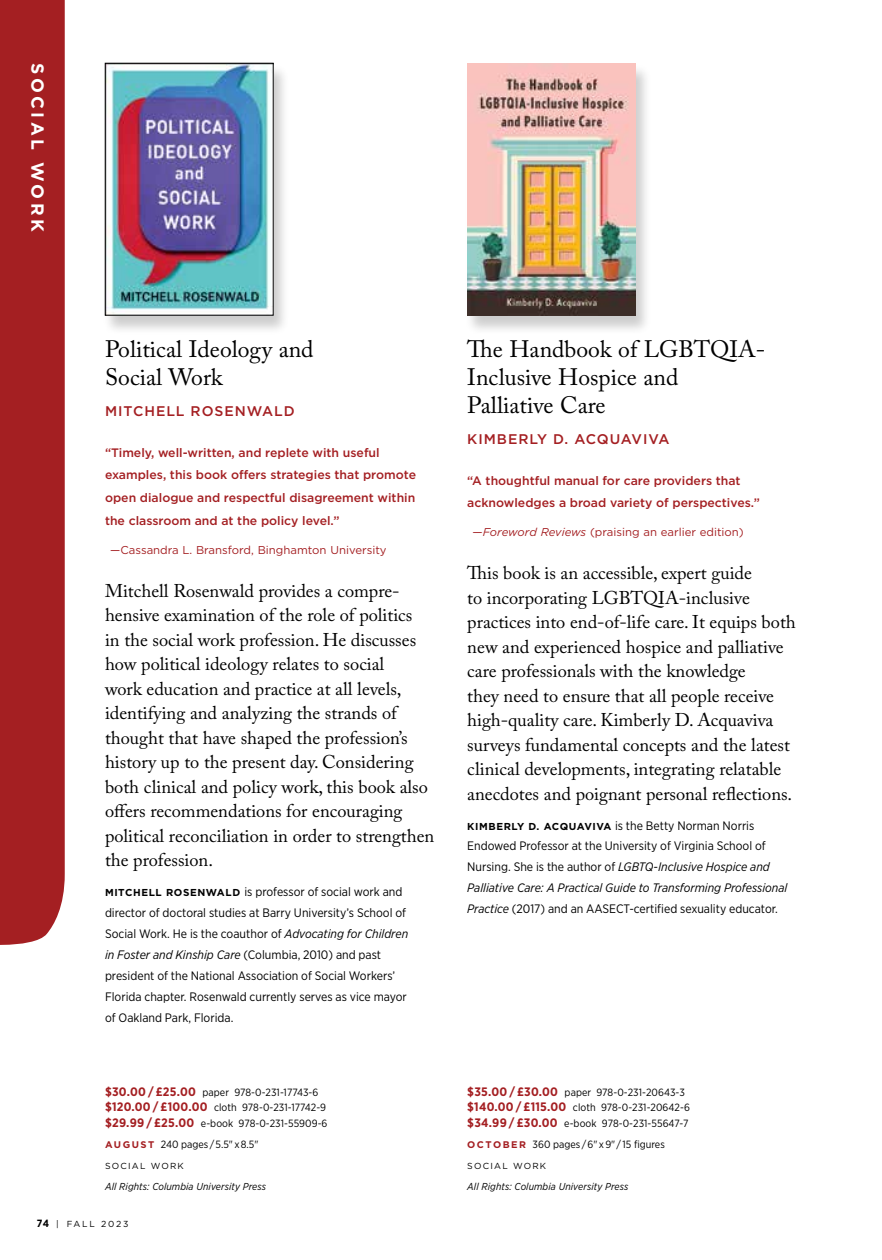
<style>
.page{position:relative;width:882px;height:1260px;background:#fff}
.page>*{position:absolute;margin:0;border:0;box-sizing:border-box;transform-origin:0 0}
.t1{font:23.62px/28px "Adobe Caslon Pro";color:#000}
.t2{font:18.38px/24.5px "Adobe Caslon Pro";color:#000}
.t3{font:700 17.5px "Gotham";letter-spacing:.2em;color:#fff}
.t4{font:500 14px "Gotham";letter-spacing:.07em;color:#a41f22}
.t5{font:12.25px/21px "Gotham Narrow";color:#000}
.t6{font:500 12.25px/22.8px "Gotham";color:#a41f22}
.t7{font:11.38px "Gotham";color:#a41f22}
.t8{font:10.5px/15.8px "Gotham Narrow";letter-spacing:.005em;color:#000}
.t9{font:italic 10.15px "Gotham Narrow";letter-spacing:.01em;color:#000}
.t10{font:8.75px "Gotham";letter-spacing:.14em;color:#000}
.t11{font:8.75px "Gotham";letter-spacing:.2em;color:#000}
.s1{font-family:"Gotham";font-weight:700;font-size:10.15px}
.s2{font-style:italic}
.s3{font-weight:700;font-size:12.25px;color:#a41f22}
.s4{font-family:"Gotham";font-weight:700;font-size:9.62px;color:#a41f22}
.s5{font-family:"Gotham Narrow";font-weight:700;font-size:10.5px}
</style>
<div class="page">
<div style="left:102px;top:64px;width:188px;height:271px;background:#000;opacity:.2"></div>
<img style="left:107px;top:65px;width:164px;height:248px">
<div style="left:105px;top:63px;width:168px;height:252px;border:1px solid #000"></div>
<div style="left:465px;top:64px;width:187px;height:272px;background:#000;opacity:.2"></div>
<img style="left:467px;top:63px;width:168px;height:252px">
<div style="left:0;top:0;width:65px;height:945px;background:#a41f22"></div>
<p class="t3" style="left:49px;top:63px;width:170px;rotate:90deg">SOCIAL WORK</p>
<p class="t1" style="left:105px;top:335px;width:210px">Political Ideology and<br>Social Work</p>
<p class="t4" style="left:105px;top:402px;width:191px">MITCHELL ROSENWALD</p>
<p class="t6" style="left:105px;top:441px;width:313px">“Timely, well-written, and replete with useful examples, this book offers strategies that promote open dialogue and respectful disagreement within the classroom and at the policy level.”</p>
<p class="t7" style="left:110px;top:543px;width:278px">—Cassandra L. Bransford, Binghamton University</p>
<p class="t2" style="left:105px;top:578px;width:331px">Mitchell Rosenwald provides a compre&shy;hensive examination of the role of politics<br>in the social work profession. He discusses how political ideology relates to social<br>work education and practice at all levels, identifying and analyzing the strands of thought that have shaped the profession’s history up to the present day. Considering both clinical and policy work, this book also offers recommendations for encouraging political reconciliation in order to strengthen the profession.</p>
<p class="t5" style="left:105px;top:881px;width:305px"><span class="s1">MITCHELL ROSENWALD</span> is professor of social work and director of doctoral studies at Barry University’s School of Social Work. He is the coauthor of <span class="s2">Advocating for Children in Foster and Kinship Care</span> (Columbia, 2010) and past president of the National Association of Social Workers’ Florida chapter. Rosenwald currently serves as vice mayor of Oakland Park, Florida.</p>
<p class="t8" style="left:105px;top:1084px;width:224px"><span class="s3">$30.00 / £25.00</span> paper 978-0-231-17743-6 <span class="s3">$120.00 / £100.00</span> cloth 978-0-231-17742-9 <span class="s3">$29.99 / £25.00</span> e-book 978-0-231-55909-6</p>
<p class="t8" style="left:105px;top:1136px;width:155px"><span class="s4">AU G U ST</span> 240 pages / 5.5" x 8.5"</p>
<p class="t10" style="left:105px;top:1160px;width:80px">SOCIAL WORK</p>
<p class="t9" style="left:105px;top:1180px;width:163px">All Rights: Columbia University Press</p>
<p class="t11" style="left:37px;top:1218px;width:93px"><span class="s5">74</span> | FALL 2023</p>
<p class="t1" style="left:467px;top:335px;width:300px">The Handbook of LGBTQIA-<br>Inclusive Hospice and<br>Palliative Care</p>
<p class="t4" style="left:467px;top:430px;width:204px">KIMBERLY D. ACQUAVIVA</p>
<p class="t6" style="left:467px;top:469px;width:294px">“A thoughtful manual for care providers that acknowledges a broad variety of perspectives.”</p>
<p class="t7" style="left:472px;top:525px;width:273px">—<span class="s2">Foreword Reviews</span> (praising an earlier edition)</p>
<p class="t2" style="left:467px;top:561px;width:330px">This book is an accessible, expert guide<br>to incorporating LGBTQIA-inclusive practices into end-of-life care. It equips both new and experienced hospice and palliative care professionals with the knowledge<br>they need to ensure that all people receive high-quality care. Kimberly D. Acquaviva surveys fundamental concepts and the latest clinical developments, integrating relatable anecdotes and poignant personal reflections.</p>
<p class="t5" style="left:467px;top:814px;width:322px"><span class="s1">KIMBERLY D. ACQUAVIVA</span> is the Betty Norman Norris Endowed Professor at the University of Virginia School of Nursing. She is the author of <span class="s2">LGBTQ-Inclusive Hospice and Palliative Care: A Practical Guide to Transforming Professional Practice</span> (2017) and an AASECT-certified sexuality educator.</p>
<p class="t8" style="left:467px;top:1084px;width:224px"><span class="s3">$35.00 / £30.00</span> paper 978-0-231-20643-3 <span class="s3">$140.00 / £115.00</span> cloth 978-0-231-20642-6 <span class="s3">$34.99 / £30.00</span> e-book 978-0-231-55647-7</p>
<p class="t8" style="left:467px;top:1136px;width:199px"><span class="s4">O C TO B E R</span> 360 pages / 6" x 9" / 15 figures</p>
<p class="t10" style="left:467px;top:1160px;width:80px">SOCIAL WORK</p>
<p class="t9" style="left:467px;top:1180px;width:163px">All Rights: Columbia University Press</p>
</div>
